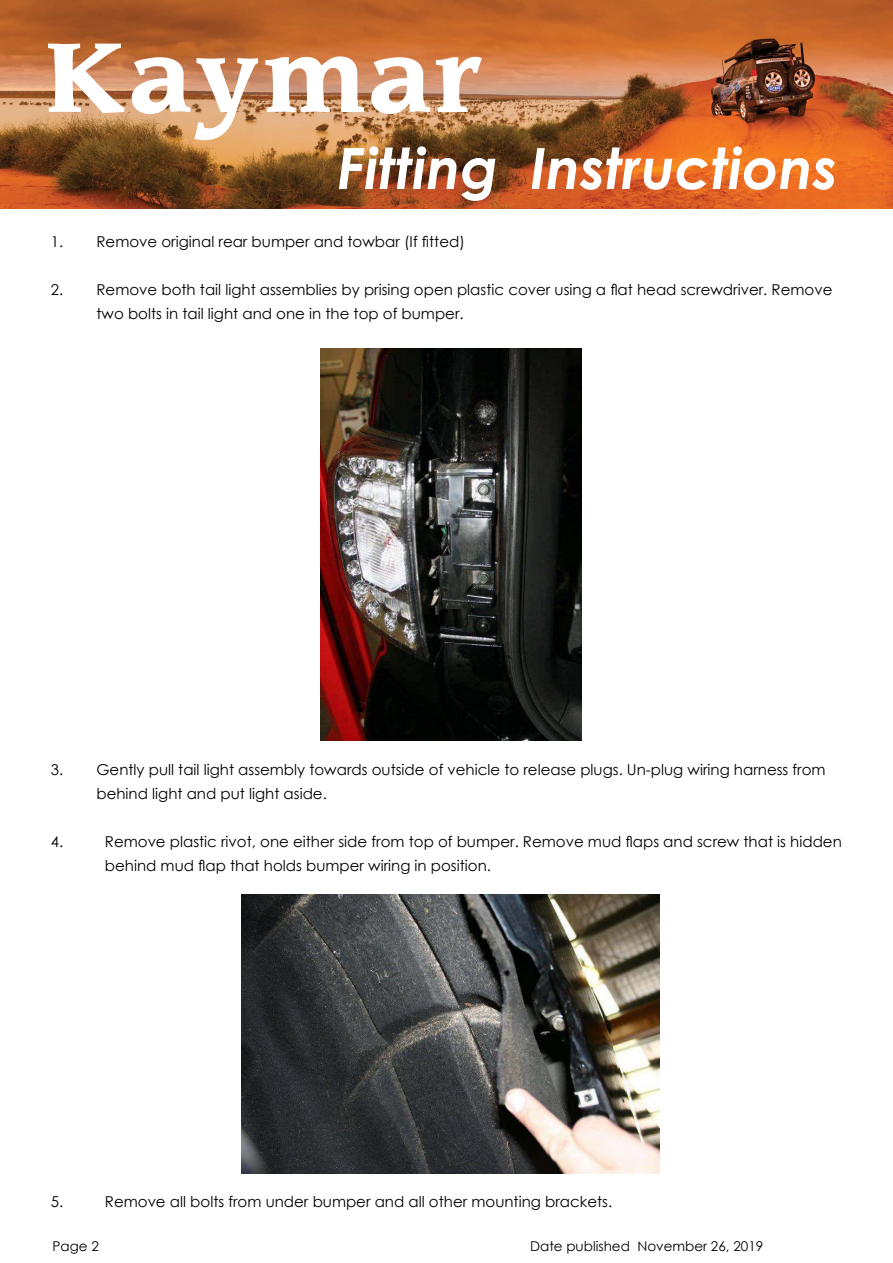
<style>
.page{position:relative;width:893px;height:1263px;background:#fff}
.page>*{position:absolute;margin:0;border:0;box-sizing:border-box;transform-origin:0 0}
.t1{font:700 96px "Leawood";color:#fff}
.t2{font:italic 700 57px "Century Gothic";color:#fff}
.t3{font:15px/24px "Century Gothic";color:#000}
.t4{font:13.5px "Century Gothic";color:#000}
</style>
<div class="page">
<img style="left:0;top:1px;width:893px;height:208px">
<img style="left:320px;top:349px;width:261px;height:392px">
<img style="left:242px;top:895px;width:417px;height:278px">
<h1 class="t1" style="left:44px;top:23px;width:443px">Kaymar</h1>
<h2 class="t2" style="left:337px;top:125px;width:502px">Fitting Instructions</h2>
<p class="t3" style="left:51px;top:229px;width:415px">1. Remove original rear bumper and towbar (If fitted)</p>
<p class="t3" style="left:97px;top:277px;width:737px;text-indent:-46px">2. Remove both tail light assemblies by prising open plastic cover using a flat head screwdriver. Remove two bolts in tail light and one in the top of bumper.</p>
<p class="t3" style="left:97px;top:757px;width:731px;text-indent:-46px">3. Gently pull tail light assembly towards outside of vehicle to release plugs. Un-plug wiring harness from behind light and put light aside.</p>
<p class="t3" style="left:51px;top:829px;width:14px">4.</p>
<p class="t3" style="left:105px;top:829px;width:738px">Remove plastic rivot, one either side from top of bumper. Remove mud flaps and screw that is hidden behind mud flap that holds bumper wiring in position.</p>
<p class="t3" style="left:51px;top:1189px;width:14px">5.</p>
<p class="t3" style="left:105px;top:1189px;width:509px">Remove all bolts from under bumper and all other mounting brackets.</p>
<p class="t4" style="left:53px;top:1237px;width:48px">Page 2</p>
<p class="t4" style="left:530px;top:1237px;width:235px">Date published November 26, 2019</p>
</div>
